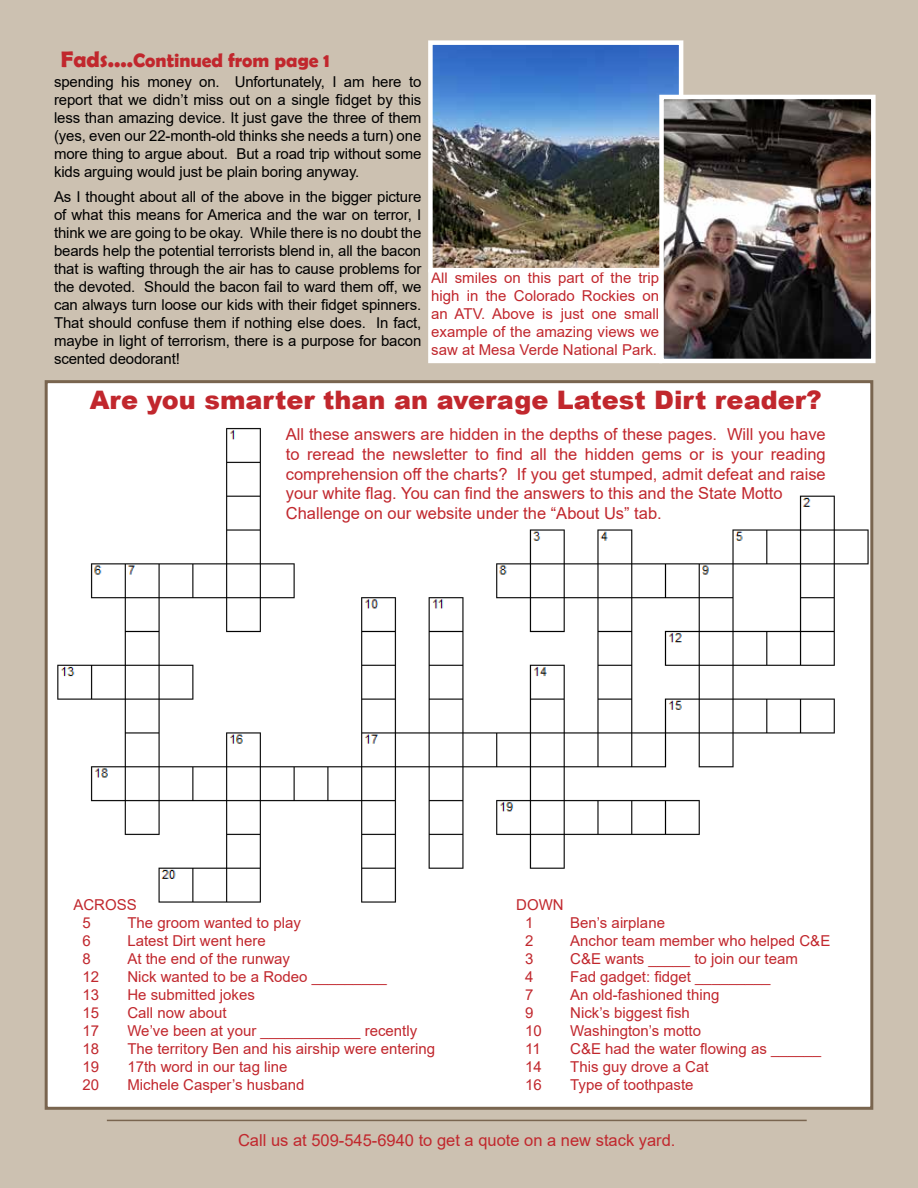
<style>
.page{position:relative;width:918px;height:1188px;background:#ccc1b1}
.page>*{position:absolute;margin:0;border:0;box-sizing:border-box;transform-origin:0 0}
.t1{font:900 25.5px "Arial";color:#c1272d}
.t2{font:700 19.5px "Berlin Sans FB Demi";color:#c1272d}
.t3{font:16.5px/19.6px "Arial";color:#c1272d}
.t4{font:15px/18px "Arial";letter-spacing:-.01em;color:#000;text-align:justify}
.t5{font:15px/18px "Arial";color:#c1272d}
.s1{font-size:22.5px}
</style>
<div class="page">
<hr style="left:107px;top:1120px;width:700px;height:1px;background:#79654f">
<div style="left:46px;top:382px;width:826px;height:726px;background:#fff"></div>
<img style="left:57px;top:427px;width:812px;height:476px">
<div style="left:45px;top:380px;width:828px;height:730px;border:3px solid #79654f"></div>
<img style="left:433px;top:45px;width:245px;height:222px">
<div style="left:428px;top:40px;width:255px;height:232px;border:4px solid #fff"></div>
<img style="left:664px;top:100px;width:207px;height:258px">
<div style="left:659px;top:95px;width:217px;height:268px;border:4px solid #fff"></div>
<div style="left:430px;top:271px;width:231px;height:91px;background:#fff"></div>
<div style="left:428px;top:269px;width:234px;height:94px;border:3px solid #fff"></div>
<h2 class="t2" style="left:61px;top:49px;width:271px"><span class="s1">Fads....</span>Continued from page 1</h2>
<p class="t4" style="left:54px;top:73px;width:369px">spending his money on. Unfortunately, I am here to report that we didn’t miss out on a single fidget by this less than amazing device. It just gave the three of them (yes, even our 22-month-old thinks she needs a turn) one more thing to argue about. But a road trip without some kids arguing would just be plain boring anyway.</p>
<p class="t4" style="left:54px;top:188px;width:369px">As I thought about all of the above in the bigger picture of what this means for America and the war on terror, I think we are going to be okay. While there is no doubt the beards help the potential terrorists blend in, all the bacon that is wafting through the air has to cause problems for the devoted. Should the bacon fail to ward them off, we can always turn loose our kids with their fidget spinners.<br>That should confuse them if nothing else does. In fact, maybe in light of terrorism, there is a purpose for bacon scented deodorant!</p>
<p class="t5" style="left:431px;top:269px;width:230px;text-align:justify">All smiles on this part of the trip high in the Colorado Rockies on an ATV. Above is just one small example of the amazing views we saw at Mesa Verde National Park.</p>
<h1 class="t1" style="left:90px;top:382px;width:733px">Are you smarter than an average Latest Dirt reader?</h1>
<p class="t3" style="left:286px;top:424px;width:542px">All these answers are hidden in the depths of these pages. Will you have to reread the newsletter to find all the hidden gems or is your reading comprehension off the charts? If you get stumped, admit defeat and raise your white flag. You can find the answers to this and the State Motto Challenge on our website under the “About Us” tab.</p>
<p class="t5" style="left:82px;top:895px;width:56px;text-indent:-9px">ACROSS<br>5</p>
<p class="t5" style="left:127px;top:913px;width:175px">The groom wanted to play</p>
<p class="t5" style="left:525px;top:895px;width:40px;text-indent:-9px">DOWN<br>1</p>
<p class="t5" style="left:570px;top:913px;width:96px">Ben’s airplane</p>
<p class="t5" style="left:82px;top:931px;width:10px">6</p>
<p class="t5" style="left:127px;top:931px;width:140px">Latest Dirt went here</p>
<p class="t5" style="left:82px;top:949px;width:10px">8</p>
<p class="t5" style="left:127px;top:949px;width:164px">At the end of the runway</p>
<p class="t5" style="left:82px;top:967px;width:18px">12</p>
<p class="t5" style="left:127px;top:967px;width:261px">Nick wanted to be a Rodeo _________</p>
<p class="t5" style="left:82px;top:985px;width:18px">13</p>
<p class="t5" style="left:127px;top:985px;width:129px">He submitted jokes</p>
<p class="t5" style="left:82px;top:1003px;width:18px">15</p>
<p class="t5" style="left:127px;top:1003px;width:101px">Call now about</p>
<p class="t5" style="left:82px;top:1021px;width:18px">17</p>
<p class="t5" style="left:127px;top:1021px;width:291px">We’ve been at your ____________ recently</p>
<p class="t5" style="left:82px;top:1039px;width:18px">18</p>
<p class="t5" style="left:127px;top:1039px;width:309px">The territory Ben and his airship were entering</p>
<p class="t5" style="left:82px;top:1057px;width:18px">19</p>
<p class="t5" style="left:127px;top:1057px;width:162px">17th word in our tag line</p>
<p class="t5" style="left:82px;top:1075px;width:18px">20</p>
<p class="t5" style="left:127px;top:1075px;width:179px">Michele Casper’s husband</p>
<p class="t5" style="left:525px;top:931px;width:10px">2</p>
<p class="t5" style="left:570px;top:931px;width:262px">Anchor team member who helped C&amp;E</p>
<p class="t5" style="left:525px;top:949px;width:10px">3</p>
<p class="t5" style="left:570px;top:949px;width:229px">C&amp;E wants _____ to join our team</p>
<p class="t5" style="left:525px;top:967px;width:10px">4</p>
<p class="t5" style="left:570px;top:967px;width:202px">Fad gadget: fidget _________</p>
<p class="t5" style="left:525px;top:985px;width:10px">7</p>
<p class="t5" style="left:570px;top:985px;width:151px">An old-fashioned thing</p>
<p class="t5" style="left:525px;top:1003px;width:10px">9</p>
<p class="t5" style="left:570px;top:1003px;width:121px">Nick’s biggest fish</p>
<p class="t5" style="left:525px;top:1021px;width:18px">10</p>
<p class="t5" style="left:570px;top:1021px;width:132px">Washington’s motto</p>
<p class="t5" style="left:525px;top:1039px;width:17px">11</p>
<p class="t5" style="left:570px;top:1039px;width:252px">C&amp;E had the water flowing as ______</p>
<p class="t5" style="left:525px;top:1057px;width:18px">14</p>
<p class="t5" style="left:570px;top:1057px;width:140px">This guy drove a Cat</p>
<p class="t5" style="left:525px;top:1075px;width:18px">16</p>
<p class="t5" style="left:570px;top:1075px;width:125px">Type of toothpaste</p>
<p class="t3" style="left:238px;top:1130px;width:439px">Call us at 509-545-6940 to get a quote on a new stack yard.</p>
</div>
